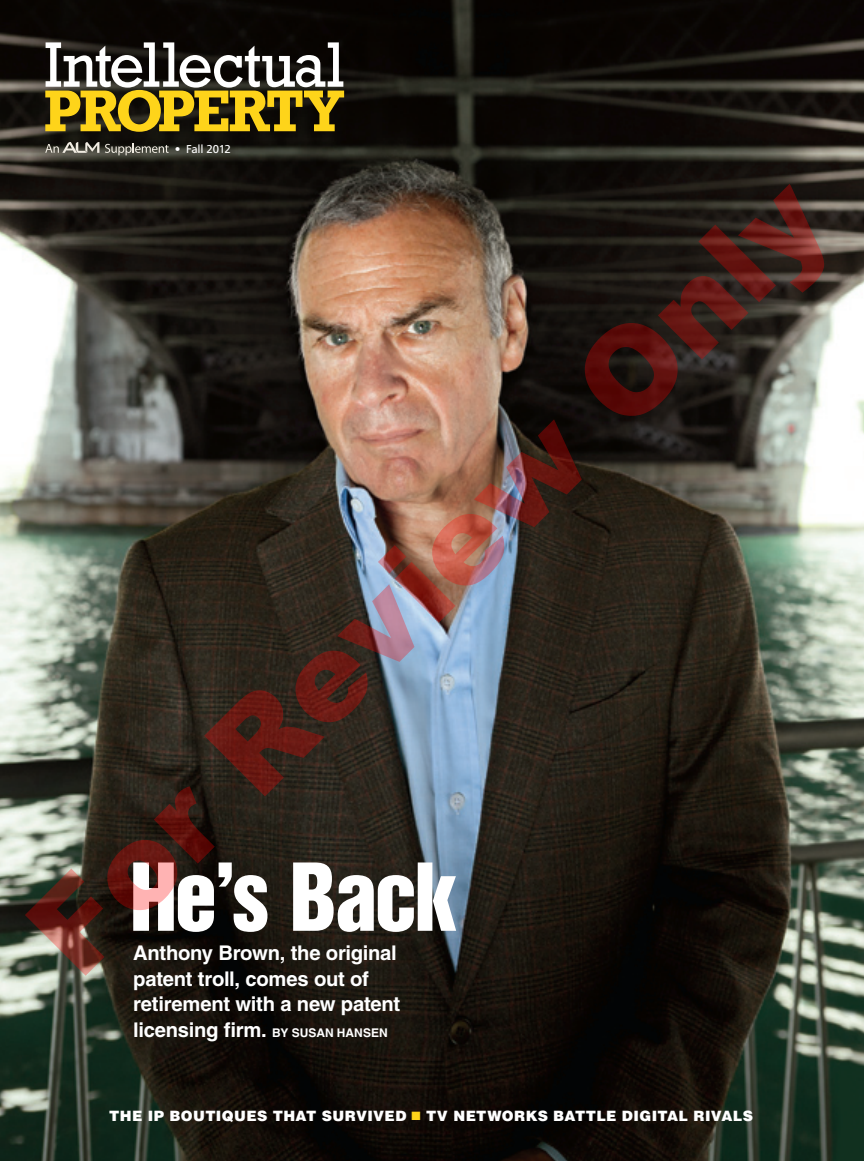
<style>
.page{position:relative;width:864px;height:1161px;background:#fff}
.page>*{position:absolute;margin:0;border:0;box-sizing:border-box;transform-origin:0 0}
.t1{font:900 120px "Arial";color:rgb(255 0 0/.3)}
.t2{font:85.5px "Helvetica Inserat LT Std";letter-spacing:-.035em;color:#fff}
.t3{font:65.25px "Rockwell Std";letter-spacing:-.02em;color:#fff;scale:.95 1}
.t4{font:700 59.85px "Rockwell Std";letter-spacing:-.055em;color:#fed41a;scale:.95 1}
.t5{font:700 20.25px/25.5px "Helvetica LT Std";letter-spacing:-.015em;color:#fff}
.t6{font:900 14.25px "Helvetica LT Std";letter-spacing:.03em;color:#fff}
.t7{font:11.4px "Frutiger LT Std";letter-spacing:-.025em;color:#fff}
.s1{font-size:12px}
.s2{color:#fed41a}
</style>
<div class="page">
<img style="left:0;top:0;width:864px;height:1161px">
<svg style="left:45px;top:142px;width:54px;height:11px"></svg>
<svg style="left:105px;top:144px;width:64px;height:11px"></svg>
<h3 class="t3" style="left:44px;top:27px;width:318px">Intellectual</h3>
<h3 class="t4" style="left:44px;top:76px;width:318px">PROPERTY</h3>
<p class="t7" style="left:175px;top:142px;width:57px">• Fall 2012</p>
<h1 class="t1" style="left:-13px;top:890px;width:1068px;rotate:-45deg">For Review Only</h1>
<h2 class="t2" style="left:130px;top:846px;width:329px">He’s Back</h2>
<p class="t5" style="left:133px;top:940px;width:269px">Anthony Brown, the original patent troll, comes out of retirement with a new patent licensing firm. <span class="s1">By Susan Hansen</span></p>
<p class="t6" style="left:109px;top:1107px;width:645px">THE IP BOUTIQUES THAT SURVIVED <span class="s2">■</span> TV NETWORKS BATTLE DIGITAL RIVALS</p>
</div>
